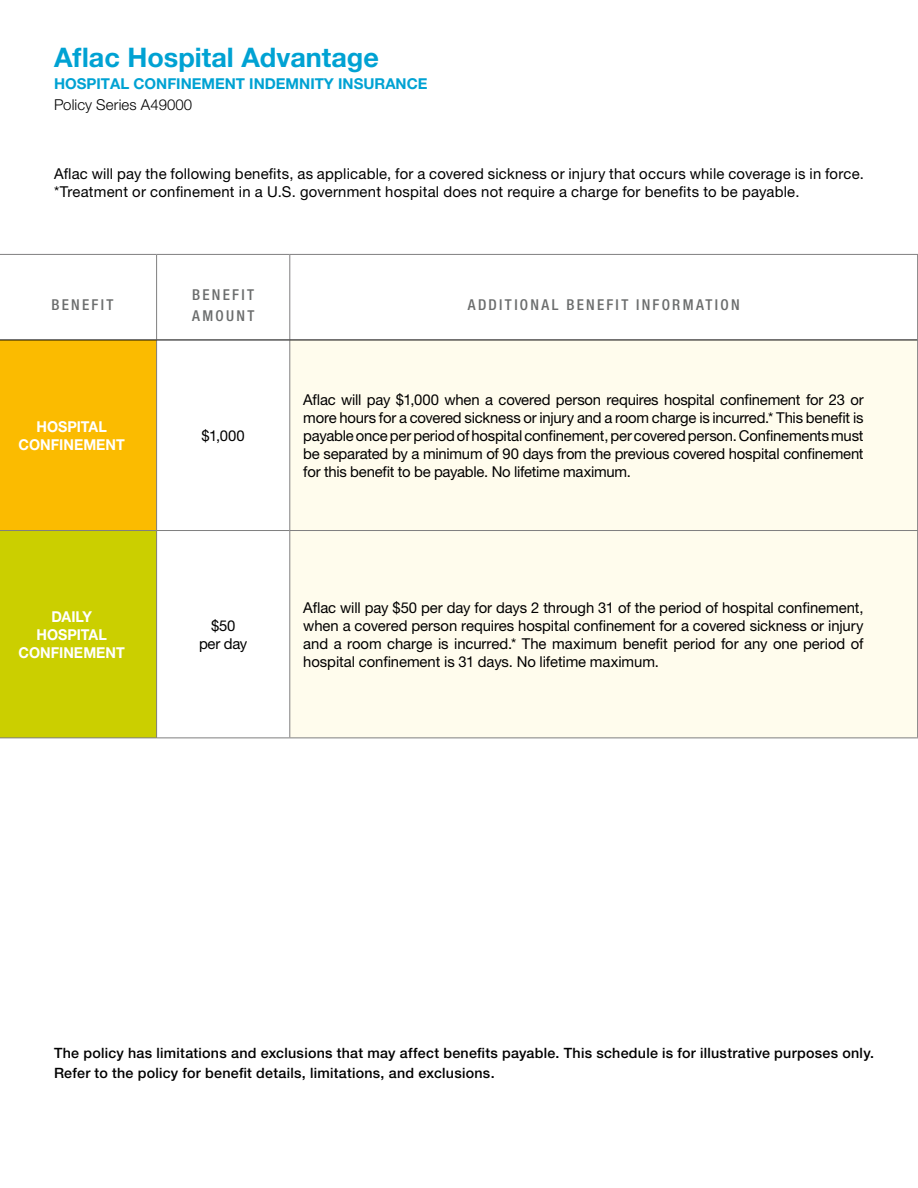
<style>
.page{position:relative;width:918px;height:1188px;background:#fff}
.page>*{position:absolute;margin:0;border:0;box-sizing:border-box;transform-origin:0 0}
.t1{font:700 27px "Helvetica Neue CELT";color:#00a2d3}
.t2{font:15px/18px "Helvetica Neue CELT";letter-spacing:.01em;color:#000;text-align:justify}
.t3{font:500 condensed 15px/21px "Helvetica Neue LTCE";letter-spacing:.15em;color:#6b6d6d}
.t4{font:700 15px/18px "Helvetica Neue CELT";color:#fff;text-align:center;scale:.95 1}
.t5{font:700 15px "Helvetica Neue CELT";color:#00a2d3}
.t6{font:300 15px "Helvetica Neue CELT";letter-spacing:.005em;color:#000}
.t7{font:500 14.25px/20.2px "Helvetica Neue CELT";letter-spacing:.02em;color:#000}
</style>
<div class="page">
<div style="left:0;top:340px;width:157px;height:191px;background:#fbbb00"></div>
<div style="left:290px;top:341px;width:627px;height:397px;background:#fffced"></div>
<div style="left:0;top:531px;width:157px;height:207px;background:#cbcf00"></div>
<hr style="left:0;top:254px;width:157px;height:1px;background:#807f80">
<hr style="left:157px;top:254px;width:133px;height:1px;background:#807f80">
<hr style="left:156px;top:255px;width:1px;height:85px;background:#807f80">
<hr style="left:290px;top:254px;width:628px;height:1px;background:#807f80">
<hr style="left:289px;top:255px;width:1px;height:85px;background:#807f80">
<hr style="left:917px;top:255px;width:1px;height:85px;background:#807f80">
<hr style="left:156px;top:340px;width:1px;height:190px;background:#807f80">
<hr style="left:289px;top:340px;width:1px;height:190px;background:#807f80">
<hr style="left:917px;top:340px;width:1px;height:190px;background:#807f80">
<hr style="left:0;top:530px;width:157px;height:1px;background:#807f80">
<hr style="left:157px;top:530px;width:133px;height:1px;background:#807f80">
<hr style="left:156px;top:531px;width:1px;height:207px;background:#807f80">
<hr style="left:290px;top:530px;width:628px;height:1px;background:#807f80">
<hr style="left:289px;top:531px;width:1px;height:207px;background:#807f80">
<hr style="left:917px;top:531px;width:1px;height:207px;background:#807f80">
<hr style="left:0;top:738px;width:157px;height:1px;background:#807f80">
<hr style="left:157px;top:738px;width:133px;height:1px;background:#807f80">
<hr style="left:290px;top:738px;width:628px;height:1px;background:#807f80">
<hr style="left:0;top:340px;width:157px;height:1px;background:#000">
<hr style="left:157px;top:340px;width:133px;height:1px;background:#000">
<hr style="left:290px;top:340px;width:627px;height:1px;background:#000">
<h1 class="t1" style="left:54px;top:41px;width:326px">Aflac Hospital Advantage</h1>
<p class="t5" style="left:54px;top:74px;width:375px">HOSPITAL CONFINEMENT INDEMNITY INSURANCE</p>
<p class="t6" style="left:54px;top:96px;width:140px">Policy Series A49000</p>
<p class="t2" style="left:54px;top:165px;width:812px">Aflac will pay the following benefits, as applicable, for a covered sickness or injury that occurs while coverage is in force. *Treatment or confinement in a U.S. government hospital does not require a charge for benefits to be payable.</p>
<p class="t3" style="left:52px;top:294px;width:63px">BENEFIT</p>
<p class="t3" style="left:192px;top:284px;width:64px">BENEFIT<br>AMOUNT</p>
<p class="t3" style="left:468px;top:294px;width:273px">ADDITIONAL BENEFIT INFORMATION</p>
<p class="t4" style="left:19px;top:418px;width:113px">HOSPITAL<br>CONFINEMENT</p>
<p class="t2" style="left:202px;top:427px;width:45px">$1,000</p>
<p class="t4" style="left:19px;top:608px;width:113px">DAILY<br>HOSPITAL<br>CONFINEMENT</p>
<p class="t2" style="left:199px;top:617px;width:50px;text-align:center">$50 per day</p>
<p class="t2" style="left:303px;top:391px;width:562px">Aflac will pay $1,000 when a covered person requires hospital confinement for 23 or more hours for a covered sickness or injury and a room charge is incurred.* This benefit is payable once per period of hospital confinement, per covered person. Confinements must be separated by a minimum of 90 days from the previous covered hospital confinement for this benefit to be payable. No lifetime maximum.</p>
<p class="t2" style="left:303px;top:599px;width:562px">Aflac will pay $50 per day for days 2 through 31 of the period of hospital confinement, when a covered person requires hospital confinement for a covered sickness or injury and a room charge is incurred.* The maximum benefit period for any one period of hospital confinement is 31 days. No lifetime maximum.</p>
<p class="t7" style="left:54px;top:1043px;width:822px">The policy has limitations and exclusions that may affect benefits payable. This schedule is for illustrative purposes only.<br>Refer to the policy for benefit details, limitations, and exclusions.</p>
</div>
